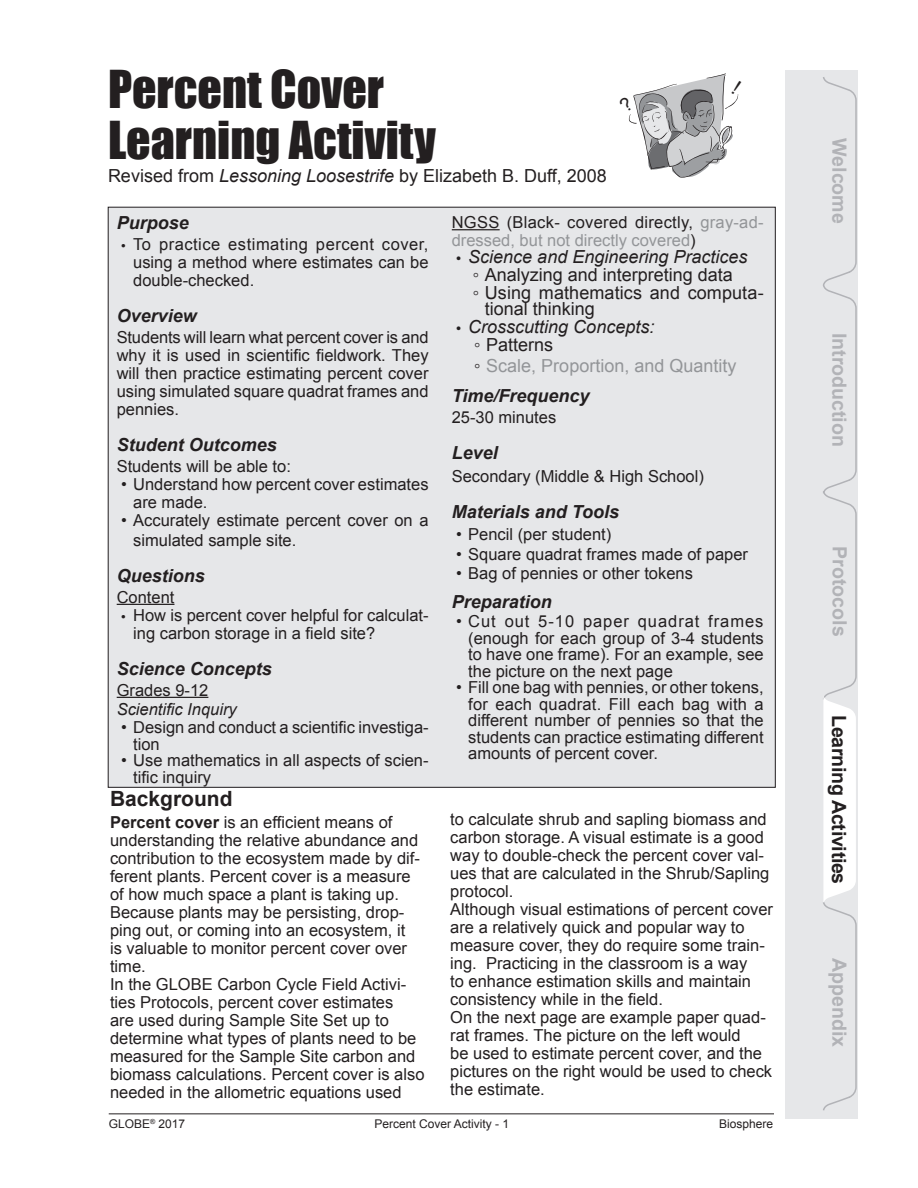
<style>
.page{position:relative;width:918px;height:1188px;background:#fff}
.page>*{position:absolute;margin:0;border:0;box-sizing:border-box;transform-origin:0 0}
.HTML_H1{font:48px "Impact";color:#231f20}
.t1{font:700 21px "Arial";color:#231f20}
.t2{font:700 19.65px "Arial";color:#b2b3b7}
.t3{font:700 19.65px "Arial";letter-spacing:-.015em;color:#231f20}
.HTML_Body_Text{font:18px/16.5px "Arial";color:#231f20}
.HTML_H3{font:italic 700 18px "Arial";color:#231f20}
.t4{font:italic 18px "Arial";color:#231f20}
.t5{font:18px "Arial";color:#939598}
.HTML_Body_Text-2{font:italic 700 18px "Arial";color:#231f20}
.HTML_Body_Text-3{font:16.5px/18px "Arial";color:#231f20}
.HTML_Body_Text-4{font:16.5px/18px "Arial";letter-spacing:.015em;color:#939598}
.HTML_H3-2{font:16.5px "Arial";color:#231f20}
.HTML_Body_Text-5{font:italic 16.5px "Arial";color:#231f20}
.t6{font:12px "Arial";color:#231f20}
.s1{font-style:italic}
.s2{font-family:"Myriad Pro"}
.s3{color:#231f20}
.s4{font-family:"Myriad Pro";font-style:normal}
.s5{font-weight:700}
</style>
<div class="page">
<hr style="left:109px;top:1113px;width:665px;height:1px;background:#231f20">
<div style="left:785px;top:70px;width:73px;height:1049px;background:#e6e7e9"></div>
<svg style="left:823px;top:77px;width:34px;height:1034px"></svg>
<div style="left:108px;top:207px;width:667px;height:580px;background:#e6e7e9"></div>
<hr style="left:117px;top:604px;width:57px;height:1px;background:#231f20">
<hr style="left:117px;top:697px;width:91px;height:1px;background:#231f20">
<hr style="left:452px;top:229px;width:48px;height:1px;background:#231f20">
<svg style="left:628px;top:73px;width:111px;height:105px"></svg>
<p class="HTML_H1" style="left:108px;top:52px;width:278px">Percent Cover</p>
<p class="HTML_H1" style="left:108px;top:103px;width:329px">Learning Activity</p>
<p class="HTML_Body_Text" style="left:108px;top:168px;width:500px">Revised from <span class="s1">Lessoning Loosestrife</span> by Elizabeth B. Duff, 2008</p>
<p class="HTML_H3" style="left:117px;top:211px;width:74px">Purpose</p>
<p class="HTML_Body_Text-3" style="left:133px;top:235px;width:297px;text-align:justify;text-indent:-12px"><span class="s2">•</span> To practice estimating percent cover, using a method where estimates can be double-checked.</p>
<p class="HTML_H3" style="left:117px;top:304px;width:82px">Overview</p>
<p class="HTML_Body_Text-3" style="left:117px;top:328px;width:313px;text-align:justify">Students will learn what percent cover is and why it is used in scientific fieldwork. They will then practice estimating percent cover using simulated square quadrat frames and pennies.</p>
<p class="HTML_H3" style="left:117px;top:433px;width:162px">Student Outcomes</p>
<p class="HTML_Body_Text-3" style="left:117px;top:457px;width:176px">Students will be able to:</p>
<p class="HTML_Body_Text-3" style="left:133px;top:475px;width:297px;text-indent:-12px">• Understand how percent cover estimates are made.</p>
<p class="HTML_Body_Text-3" style="left:133px;top:511px;width:297px;line-height:19.5px;text-indent:-12px">• Accurately estimate percent cover on a simulated sample site.</p>
<p class="HTML_Body_Text-2" style="left:117px;top:564px;width:90px">Questions</p>
<p class="HTML_Body_Text-3" style="left:117px;top:588px;width:59px">Content</p>
<p class="HTML_Body_Text-3" style="left:133px;top:606px;width:297px;text-indent:-12px"><span class="s2">•</span> How is percent cover helpful for calculat&shy;ing carbon storage in a field site?</p>
<p class="HTML_H3" style="left:117px;top:657px;width:157px">Science Concepts</p>
<p class="HTML_Body_Text-3" style="left:117px;top:681px;width:93px">Grades 9-12</p>
<p class="HTML_Body_Text-5" style="left:117px;top:699px;width:122px">Scientific Inquiry</p>
<p class="HTML_Body_Text-3" style="left:133px;top:719px;width:297px;line-height:16.5px;text-indent:-12px">• Design and conduct a scientific investiga&shy;tion</p>
<p class="HTML_Body_Text-3" style="left:133px;top:752px;width:297px;line-height:16.5px;text-indent:-12px">• Use mathematics in all aspects of scien&shy;tific inquiry</p>
<p class="HTML_Body_Text-4" style="left:452px;top:213px;width:313px"><span class="s3">NGSS (Black- covered directly,</span> gray-ad&shy;dressed, but not directly covered<span class="s3">)</span></p>
<p class="t4" style="left:456px;top:245px;width:293px"><span class="s4">•</span> Science and Engineering Practices</p>
<p class="HTML_Body_Text" style="left:473px;top:266px;width:262px">◦ Analyzing and interpreting data</p>
<p class="HTML_Body_Text" style="left:485px;top:284px;width:280px;text-indent:-12px">◦ Using mathematics and computa&shy;tional thinking</p>
<p class="t4" style="left:456px;top:315px;width:200px"><span class="s4">•</span> Crosscutting Concepts:</p>
<p class="HTML_Body_Text" style="left:474px;top:337px;width:81px">◦ Patterns</p>
<p class="t5" style="left:474px;top:354px;width:264px"><span class="s3">◦</span> Scale, Proportion, and Quantity</p>
<p class="HTML_Body_Text-2" style="left:452px;top:384px;width:139px">Time/Frequency</p>
<p class="HTML_Body_Text-3" style="left:452px;top:408px;width:106px">25-30 minutes</p>
<p class="HTML_H3" style="left:452px;top:441px;width:48px">Level</p>
<p class="HTML_H3-2" style="left:452px;top:465px;width:254px">Secondary (Middle &amp; High School)</p>
<p class="HTML_H3" style="left:452px;top:500px;width:169px">Materials and Tools</p>
<p class="HTML_Body_Text-3" style="left:456px;top:525px;width:157px">• Pencil (per student)</p>
<p class="HTML_Body_Text-3" style="left:456px;top:545px;width:293px">• Square quadrat frames made of paper</p>
<p class="HTML_Body_Text-3" style="left:456px;top:564px;width:238px">• Bag of pennies or other tokens</p>
<p class="HTML_H3" style="left:452px;top:590px;width:102px">Preparation</p>
<p class="HTML_Body_Text-3" style="left:468px;top:613px;width:297px;line-height:16.5px;text-align:justify;text-indent:-12px">• Cut out 5-10 paper quadrat frames (enough for each group of 3-4 students to have one frame). For an example, see the picture on the next page</p>
<p class="HTML_Body_Text-3" style="left:468px;top:679px;width:297px;line-height:16.5px;text-align:justify;text-indent:-12px">• Fill one bag with pennies, or other tokens, for each quadrat. Fill each bag with a different number of pennies so that the students can practice estimating different amounts of percent cover.</p>
<p class="t1" style="left:110px;top:785px;width:124px">Background</p>
<p class="HTML_Body_Text-3" style="left:110px;top:814px;width:311px"><span class="s5">Percent cover</span> is an efficient means of understanding the relative abundance and contribution to the ecosystem made by dif&shy;ferent plants. Percent cover is a measure of how much space a plant is taking up.<br>Because plants may be persisting, drop&shy;ping out, or coming into an ecosystem, it is valuable to monitor percent cover over time.</p>
<p class="HTML_Body_Text-3" style="left:110px;top:976px;width:316px">In the GLOBE Carbon Cycle Field Activi&shy;ties Protocols, percent cover estimates<br>are used during Sample Site Set up to determine what types of plants need to be measured for the Sample Site carbon and biomass calculations. Percent cover is also needed in the allometric equations used</p>
<p class="HTML_Body_Text-3" style="left:450px;top:810px;width:321px">to calculate shrub and sapling biomass and carbon storage. A visual estimate is a good way to double-check the percent cover val&shy;ues that are calculated in the Shrub/Sapling protocol.</p>
<p class="HTML_Body_Text-3" style="left:450px;top:900px;width:324px">Although visual estimations of percent cover are a relatively quick and popular way to measure cover, they do require some train&shy;ing. Practicing in the classroom is a way<br>to enhance estimation skills and maintain consistency while in the field.</p>
<p class="HTML_Body_Text-3" style="left:450px;top:1008px;width:323px">On the next page are example paper quad&shy;rat frames. The picture on the left would<br>be used to estimate percent cover, and the pictures on the right would be used to check the estimate.</p>
<p class="t6" style="left:109px;top:1116px;width:78px">GLOBE<sup>®</sup> 2017</p>
<p class="t6" style="left:374px;top:1116px;width:136px">Percent Cover Activity - 1</p>
<p class="t6" style="left:719px;top:1116px;width:56px">Biosphere</p>
<p class="t2" style="left:852px;top:138px;width:87px;rotate:90deg">Welcome</p>
<p class="t2" style="left:852px;top:333px;width:116px;rotate:90deg">Introduction</p>
<p class="t2" style="left:853px;top:546px;width:92px;rotate:90deg">Protocols</p>
<p class="t3" style="left:852px;top:715px;width:171px;rotate:90deg">Learning Activities</p>
<p class="t2" style="left:853px;top:958px;width:91px;rotate:90deg">Appendix</p>
</div>
